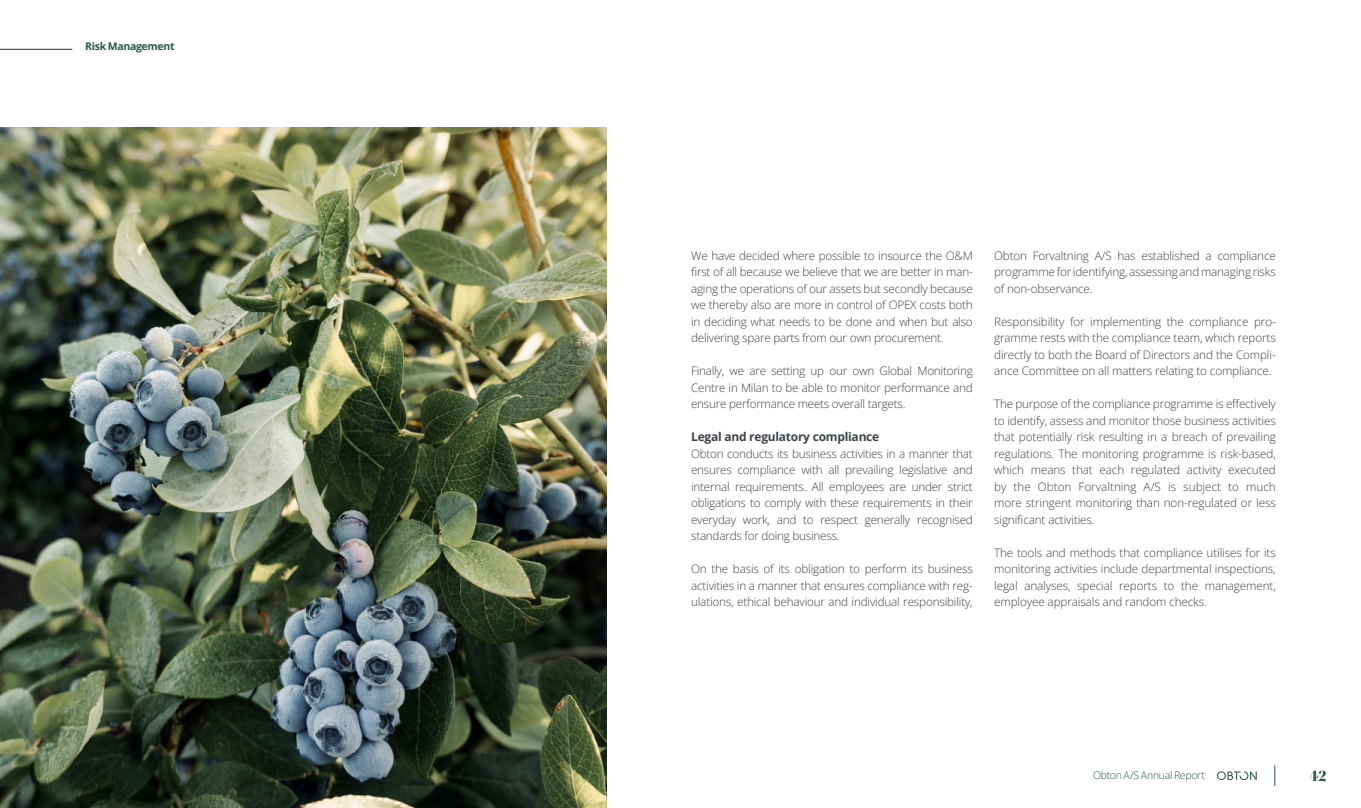
<style>
.page{position:relative;width:1361px;height:808px;background:#fff}
.page>*{position:absolute;margin:0;border:0;box-sizing:border-box;transform-origin:0 0}
.t1{font:700 15px "Saol Display";color:#265844}
.t2{font:700 12px "Open Sans";letter-spacing:-.02em;color:#3c4348}
.t3{font:11.7px/16.5px "Open Sans";letter-spacing:-.015em;color:#3c4348;text-align:justify}
.t4{font:10.5px "Open Sans";letter-spacing:-.03em;color:#265844}
.t5{font:700 10.5px "Open Sans";letter-spacing:-.03em;color:#265844}
</style>
<div class="page">
<img style="left:0;top:128px;width:606px;height:680px">
<svg style="left:1274px;top:766px;width:1px;height:19px"></svg>
<svg style="left:1217px;top:771px;width:39px;height:9px"></svg>
<hr style="left:0;top:49px;width:72px;height:1px;background:#265844">
<p class="t5" style="left:85px;top:39px;width:91px">Risk Management</p>
<p class="t3" style="left:691px;top:247px;width:283px">We have decided where possible to insource the O&amp;M first of all because we believe that we are better in man&shy;aging the operations of our assets but secondly because we thereby also are more in control of OPEX costs both in deciding what needs to be done and when but also delivering spare parts from our own procurement.</p>
<p class="t3" style="left:691px;top:362px;width:283px">Finally, we are setting up our own Global Monitoring Centre in Milan to be able to monitor performance and ensure performance meets overall targets.</p>
<p class="t2" style="left:691px;top:428px;width:190px">Legal and regulatory compliance</p>
<p class="t3" style="left:691px;top:445px;width:283px">Obton conducts its business activities in a manner that ensures compliance with all prevailing legislative and internal requirements. All employees are under strict obligations to comply with these requirements in their everyday work, and to respect generally recognised standards for doing business.</p>
<p class="t3" style="left:691px;top:560px;width:283px">On the basis of its obligation to perform its business activities in a manner that ensures compliance with reg&shy;ulations, ethical behaviour and individual responsibility,</p>
<p class="t3" style="left:994px;top:247px;width:283px">Obton Forvaltning A/S has established a compliance programme for identifying, assessing and managing risks of non-observance.</p>
<p class="t3" style="left:994px;top:313px;width:283px">Responsibility for implementing the compliance pro&shy;gramme rests with the compliance team, which reports directly to both the Board of Directors and the Compli&shy;ance Committee on all matters relating to compliance.</p>
<p class="t3" style="left:994px;top:395px;width:283px">The purpose of the compliance programme is effectively to identify, assess and monitor those business activities that potentially risk resulting in a breach of prevailing regulations. The monitoring programme is risk-based, which means that each regulated activity executed by the Obton Forvaltning A/S is subject to much more stringent monitoring than non-regulated or less significant activities.</p>
<p class="t3" style="left:994px;top:544px;width:283px">The tools and methods that compliance utilises for its monitoring activities include departmental inspections, legal analyses, special reports to the management, employee appraisals and random checks.</p>
<p class="t4" style="left:1093px;top:768px;width:113px">Obton A/S Annual Report</p>
<p class="t1" style="left:1309px;top:765px;width:18px">42</p>
</div>
